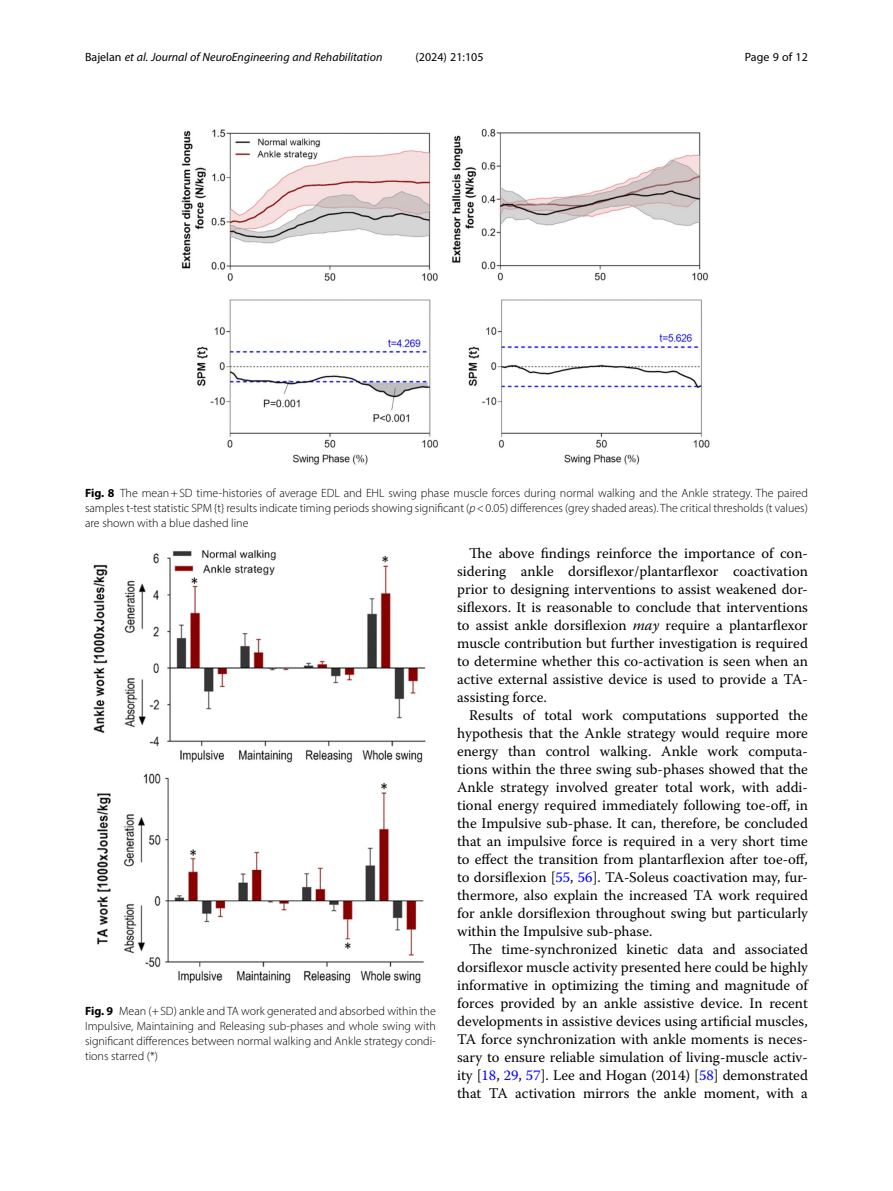
<style>
.page{position:relative;width:893px;height:1191px;background:#fff}
.page>*{position:absolute;margin:0;border:0;box-sizing:border-box;transform-origin:0 0}
.Body_Text_Indent{font:14.7px/18px "Warnock Pro";color:#000;text-align:justify}
.Figure_Caption{font:300 12px/15px "Myriad Pro";color:#000;text-align:justify}
.t1{font:italic 12px "Myriad Pro";color:#000}
.t2{font:12px "Myriad Pro";color:#000}
.s1{font-style:normal}
.s2{font-weight:700}
.s3{font-style:italic}
.s4{color:#00f}
</style>
<div class="page">
<img style="left:93px;top:550px;width:333px;height:434px">
<img style="left:181px;top:128px;width:529px;height:337px">
<p class="t1" style="left:85px;top:50px;width:299px"><span class="s1">Bajelan</span> et al. Journal of NeuroEngineering and Rehabilitation</p>
<p class="t2" style="left:415px;top:50px;width:70px">(2024) 21:105</p>
<p class="t2" style="left:745px;top:50px;width:65px">Page 9 of 12</p>
<p class="Figure_Caption" style="left:85px;top:485px;width:724px"><span class="s2">Fig. 8</span> The mean+SD time-histories of average EDL and EHL swing phase muscle forces during normal walking and the Ankle strategy. The paired samples t-test statistic SPM {t} results indicate timing periods showing significant (<span class="s3">p</span>&lt;0.05) differences (grey shaded areas). The critical thresholds (t values) are shown with a blue dashed line</p>
<p class="Figure_Caption" style="left:85px;top:1003px;width:352px"><span class="s2">Fig. 9</span> Mean (+SD) ankle and TA work generated and absorbed within the Impulsive, Maintaining and Releasing sub-phases and whole swing with significant differences between normal walking and Ankle strategy condi&shy;tions starred (*)</p>
<p class="Body_Text_Indent" style="left:457px;top:544px;width:352px;text-indent:12px">The above findings reinforce the importance of con&shy;sidering ankle dorsiflexor/plantarflexor coactivation prior to designing interventions to assist weakened dor&shy;siflexors. It is reasonable to conclude that interventions to assist ankle dorsiflexion <span class="s3">may</span> require a plantarflexor muscle contribution but further investigation is required to determine whether this co-activation is seen when an active external assistive device is used to provide a TA&shy;assisting force.</p>
<p class="Body_Text_Indent" style="left:457px;top:706px;width:352px;text-indent:12px">Results of total work computations supported the hypothesis that the Ankle strategy would require more energy than control walking. Ankle work computa&shy;tions within the three swing sub-phases showed that the Ankle strategy involved greater total work, with addi&shy;tional energy required immediately following toe-off, in the Impulsive sub-phase. It can, therefore, be concluded that an impulsive force is required in a very short time to effect the transition from plantarflexion after toe-off, to dorsiflexion [<span class="s4">55</span>, <span class="s4">56</span>]. TA-Soleus coactivation may, fur&shy;thermore, also explain the increased TA work required for ankle dorsiflexion throughout swing but particularly within the Impulsive sub-phase.</p>
<p class="Body_Text_Indent" style="left:457px;top:940px;width:352px;text-indent:12px">The time-synchronized kinetic data and associated dorsiflexor muscle activity presented here could be highly informative in optimizing the timing and magnitude of forces provided by an ankle assistive device. In recent developments in assistive devices using artificial muscles, TA force synchronization with ankle moments is neces&shy;sary to ensure reliable simulation of living-muscle activ&shy;ity [<span class="s4">18</span>, <span class="s4">29</span>, <span class="s4">57</span>]. Lee and Hogan (2014) [<span class="s4">58</span>] demonstrated that TA activation mirrors the ankle moment, with a</p>
</div>
